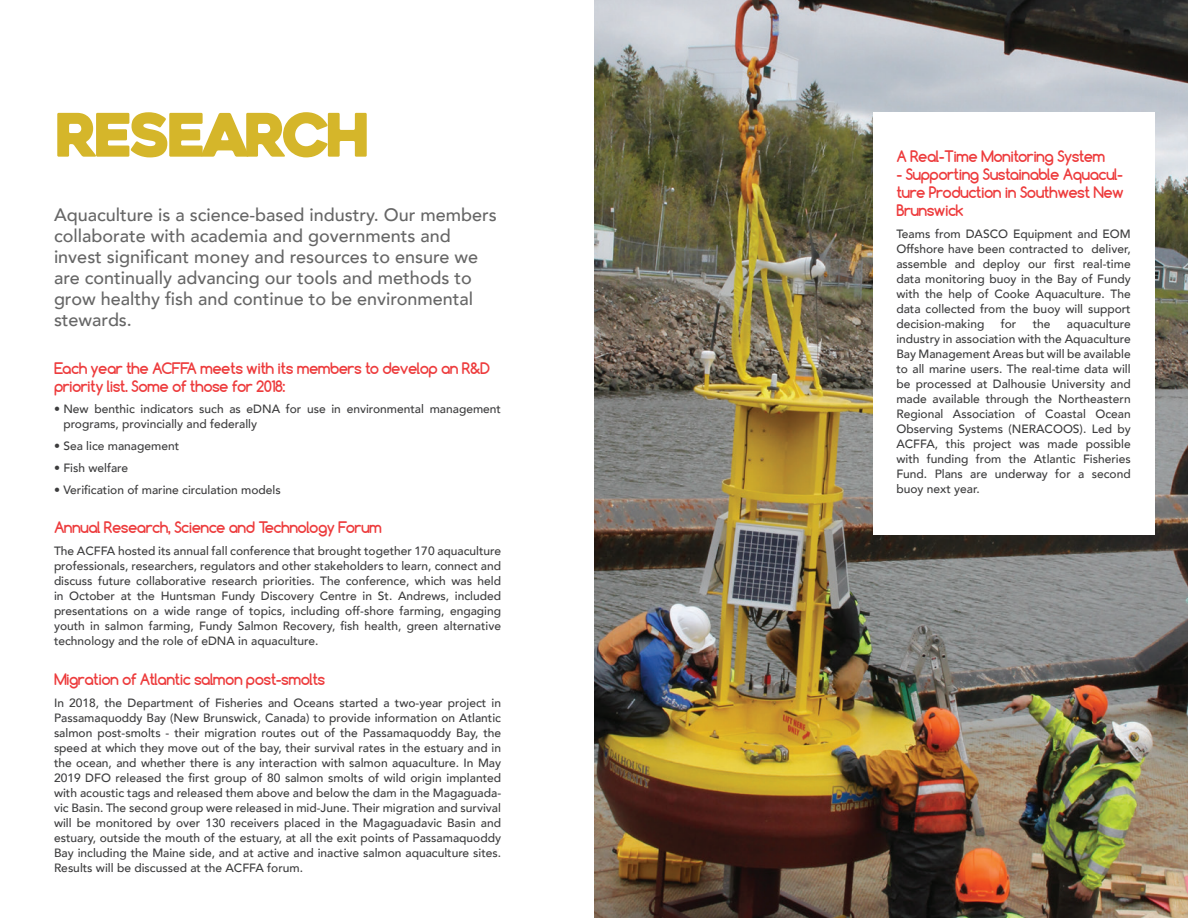
<style>
.page{position:relative;width:1188px;height:918px;background:#fff}
.page>*{position:absolute;margin:0;border:0;box-sizing:border-box;transform-origin:0 0}
.t1{font:59.85px "Heavitas";letter-spacing:-.07em;color:#d5b62a}
.t2{font:500 18px/21px "Avenir";color:#666}
.t3{font:700 15px/18px "Comfortaa";letter-spacing:-.04em;color:#ed3b3c}
.t4{font:500 12px/15px "Avenir";color:#3c3c3d;text-align:justify}
</style>
<div class="page">
<img style="left:594px;top:0;width:594px;height:918px">
<div style="left:873px;top:112px;width:282px;height:423px;background:#fff"></div>
<h1 class="t1" style="left:54px;top:98px;width:320px">RESEARCH</h1>
<p class="t2" style="left:54px;top:203px;width:444px">Aquaculture is a science-based industry. Our members collaborate with academia and governments and invest significant money and resources to ensure we are continually advancing our tools and methods to grow healthy fish and continue to be environmental stewards.</p>
<p class="t3" style="left:54px;top:359px;width:438px">Each year the ACFFA meets with its members to develop an R&amp;D priority list. Some of those for 2018:</p>
<p class="t4" style="left:63px;top:401px;width:439px;text-indent:-9px">• New benthic indicators such as eDNA for use in environmental management programs, provincially and federally</p>
<p class="t4" style="left:54px;top:438px;width:127px">• Sea lice management</p>
<p class="t4" style="left:54px;top:459px;width:76px">• Fish welfare</p>
<p class="t4" style="left:54px;top:481px;width:228px">• Verification of marine circulation models</p>
<p class="t3" style="left:54px;top:518px;width:330px">Annual Research, Science and Technology Forum</p>
<p class="t4" style="left:54px;top:543px;width:449px">The ACFFA hosted its annual fall conference that brought together 170 aquaculture professionals, researchers, regulators and other stakeholders to learn, connect and discuss future collaborative research priorities. The conference, which was held in October at the Huntsman Fundy Discovery Centre in St. Andrews, included presentations on a wide range of topics, including off-shore farming, engaging youth in salmon farming, Fundy Salmon Recovery, fish health, green alternative technology and the role of eDNA in aquaculture.</p>
<p class="t3" style="left:54px;top:670px;width:273px">Migration of Atlantic salmon post-smolts</p>
<p class="t4" style="left:54px;top:695px;width:449px">In 2018, the Department of Fisheries and Oceans started a two-year project in Passamaquoddy Bay (New Brunswick, Canada) to provide information on Atlantic salmon post-smolts - their migration routes out of the Passamaquoddy Bay, the speed at which they move out of the bay, their survival rates in the estuary and in the ocean, and whether there is any interaction with salmon aquaculture. In May 2019 DFO released the first group of 80 salmon smolts of wild origin implanted with acoustic tags and released them above and below the dam in the Magaguada&shy;vic Basin. The second group were released in mid-June. Their migration and survival will be monitored by over 130 receivers placed in the Magaguadavic Basin and estuary, outside the mouth of the estuary, at all the exit points of Passamaquoddy Bay including the Maine side, and at active and inactive salmon aquaculture sites.<br>Results will be discussed at the ACFFA forum.</p>
<p class="t3" style="left:896px;top:147px;width:211px">A Real-Time Monitoring System</p>
<p class="t3" style="left:896px;top:165px;width:229px;text-align:justify">- Supporting Sustainable Aquacul&shy;ture Production in Southwest New Brunswick</p>
<p class="t4" style="left:896px;top:225px;width:236px">Teams from DASCO Equipment and EOM Offshore have been contracted to deliver, assemble and deploy our first real-time data monitoring buoy in the Bay of Fundy with the help of Cooke Aquaculture. The data collected from the buoy will support decision-making</p>
<p class="t4" style="left:1001px;top:315px;width:17px">for</p>
<p class="t4" style="left:1033px;top:315px;width:19px">the</p>
<p class="t4" style="left:896px;top:315px;width:236px;text-indent:171px">aquaculture industry in association with the Aquaculture Bay Management Areas but will be available to all marine users. The real-time data will be processed at Dalhousie University and made available through the Northeastern Regional Association of Coastal Ocean Observing Systems (NERACOOS). Led by ACFFA, this project was made possible with funding from the Atlantic Fisheries Fund. Plans are underway for a second buoy next year.</p>
</div>
